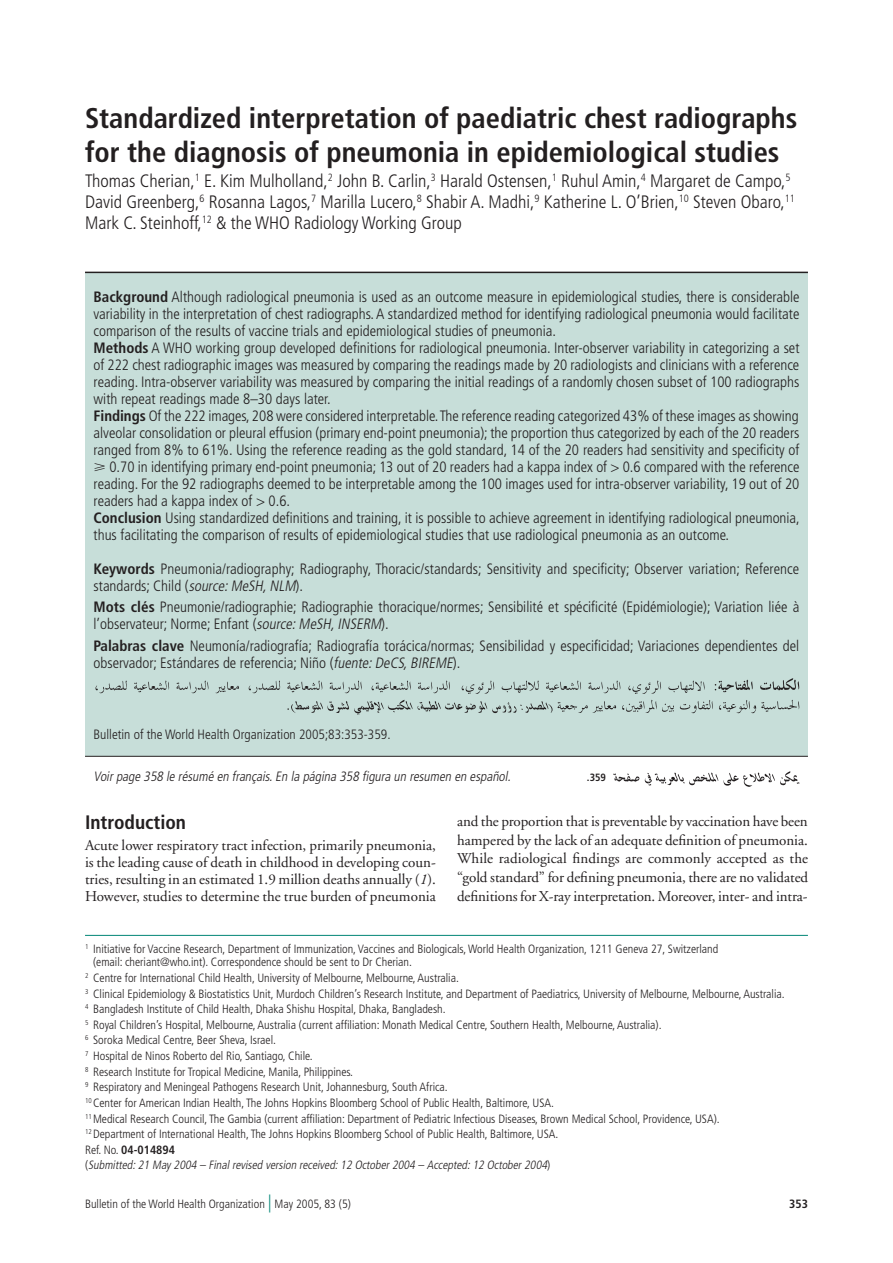
<style>
.page{position:relative;width:893px;height:1263px;background:#fff}
.page>*{position:absolute;margin:0;border:0;box-sizing:border-box;transform-origin:0 0}
.t1{font:700 condensed 28.5px/33.9px "Frutiger";color:#231f20}
.t2{font:700 condensed 19.5px "Frutiger";color:#231f20}
.t3{font:300 condensed 18px/21px "Frutiger";color:#231f20}
.t4{font:300 condensed 15px/17px "Frutiger";color:#231f20}
.t5{font:15px/18.8px "Adobe Garamond";letter-spacing:-.01em;color:#231f20;text-align:justify}
.t6{font:italic 300 condensed 13.5px "Frutiger";color:#231f20}
.t7{font:300 condensed 13.5px "Frutiger";color:#231f20}
.t8{font:300 condensed 12px/15.6px "Frutiger";color:#231f20}
.t9{font:700 condensed 12px "Frutiger";color:#231f20}
.t10{font:700 condensed 10.5px "Frutiger";color:#231f20}
.s1{font-weight:700}
.s2{font-style:italic}
.s3{font-size:18px;color:#008575}
</style>
<div class="page">
<div style="left:85px;top:272px;width:723px;height:484px;background:#c7ded9"></div>
<hr style="left:85px;top:272px;width:723px;height:1px;background:#231f20">
<hr style="left:85px;top:756px;width:723px;height:1px;background:#231f20">
<svg style="left:724px;top:771px;width:75px;height:16px"></svg>
<svg style="left:645px;top:772px;width:73px;height:14px"></svg>
<svg style="left:613px;top:773px;width:26px;height:9px"></svg>
<hr style="left:85px;top:935px;width:723px;height:1px;background:#008575">
<svg style="left:760px;top:678px;width:39px;height:12px"></svg>
<svg style="left:715px;top:680px;width:38px;height:12px"></svg>
<svg style="left:668px;top:680px;width:37px;height:13px"></svg>
<svg style="left:628px;top:680px;width:33px;height:14px"></svg>
<svg style="left:588px;top:680px;width:32px;height:13px"></svg>
<svg style="left:546px;top:680px;width:35px;height:12px"></svg>
<svg style="left:502px;top:680px;width:37px;height:13px"></svg>
<svg style="left:462px;top:680px;width:32px;height:14px"></svg>
<svg style="left:418px;top:680px;width:32px;height:13px"></svg>
<svg style="left:372px;top:680px;width:39px;height:12px"></svg>
<svg style="left:330px;top:680px;width:32px;height:13px"></svg>
<svg style="left:287px;top:680px;width:35px;height:12px"></svg>
<svg style="left:249px;top:680px;width:31px;height:13px"></svg>
<svg style="left:215px;top:681px;width:24px;height:12px"></svg>
<svg style="left:176px;top:680px;width:32px;height:13px"></svg>
<svg style="left:134px;top:680px;width:35px;height:12px"></svg>
<svg style="left:96px;top:680px;width:31px;height:13px"></svg>
<svg style="left:719px;top:700px;width:80px;height:13px"></svg>
<svg style="left:680px;top:700px;width:33px;height:13px"></svg>
<svg style="left:622px;top:700px;width:52px;height:13px"></svg>
<svg style="left:287px;top:700px;width:329px;height:15px"></svg>
<h1 class="t1" style="left:85px;top:101px;width:714px">Standardized interpretation of paediatric chest radiographs for the diagnosis of pneumonia in epidemiological studies</h1>
<p class="t3" style="left:85px;top:171px;width:711px">Thomas Cherian,<sup>1</sup> E. Kim Mulholland,<sup>2</sup> John B. Carlin,<sup>3</sup> Harald Ostensen,<sup>1</sup> Ruhul Amin,<sup>4</sup> Margaret de Campo,<sup>5<br></sup>David Greenberg,<sup>6</sup> Rosanna Lagos,<sup>7</sup> Marilla Lucero,<sup>8</sup> Shabir A. Madhi,<sup>9</sup> Katherine L. O’Brien,<sup>10</sup> Steven Obaro,<sup>11<br></sup>Mark C. Steinhoff,<sup>12</sup> &amp; the WHO Radiology Working Group</p>
<p class="t4" style="left:94px;top:288px;width:707px"><span class="s1">Background</span> Although radiological pneumonia is used as an outcome measure in epidemiological studies, there is considerable</p>
<p class="t4" style="left:94px;top:305px;width:707px">variability in the interpretation of chest radiographs. A standardized method for identifying radiological pneumonia would facilitate</p>
<p class="t4" style="left:94px;top:322px;width:464px">comparison of the results of vaccine trials and epidemiological studies of pneumonia.</p>
<p class="t4" style="left:94px;top:339px;width:707px"><span class="s1">Methods</span> A WHO working group developed definitions for radiological pneumonia. Inter-observer variability in categorizing a set</p>
<p class="t4" style="left:94px;top:356px;width:707px">of 222 chest radiographic images was measured by comparing the readings made by 20 radiologists and clinicians with a reference</p>
<p class="t4" style="left:94px;top:373px;width:707px">reading. Intra-observer variability was measured by comparing the initial readings of a randomly chosen subset of 100 radiographs</p>
<p class="t4" style="left:94px;top:390px;width:239px">with repeat readings made 8–30 days later.</p>
<p class="t4" style="left:94px;top:407px;width:707px"><span class="s1">Findings</span> Of the 222 images, 208 were considered interpretable. The reference reading categorized 43% of these images as showing</p>
<p class="t4" style="left:94px;top:424px;width:707px">alveolar consolidation or pleural effusion (primary end-point pneumonia); the proportion thus categorized by each of the 20 readers</p>
<p class="t4" style="left:94px;top:441px;width:707px">ranged from 8% to 61%. Using the reference reading as the gold standard, 14 of the 20 readers had sensitivity and specificity of</p>
<p class="t4" style="left:109px;top:458px;width:692px">0.70 in identifying primary end-point pneumonia; 13 out of 20 readers had a kappa index of &gt; 0.6 compared with the reference</p>
<p class="t4" style="left:94px;top:475px;width:707px">reading. For the 92 radiographs deemed to be interpretable among the 100 images used for intra-observer variability, 19 out of 20</p>
<p class="t4" style="left:94px;top:492px;width:198px">readers had a kappa index of &gt; 0.6.</p>
<p class="t4" style="left:94px;top:509px;width:708px"><span class="s1">Conclusion</span> Using standardized definitions and training, it is possible to achieve agreement in identifying radiological pneumonia,</p>
<p class="t4" style="left:94px;top:526px;width:637px">thus facilitating the comparison of results of epidemiological studies that use radiological pneumonia as an outcome.</p>
<p class="t4" style="left:94px;top:561px;width:707px"><span class="s1">Keywords</span> Pneumonia/radiography; Radiography, Thoracic/standards; Sensitivity and specificity; Observer variation; Reference standards; Child (<span class="s2">source:MeSH,NLM</span>).</p>
<p class="t4" style="left:94px;top:599px;width:707px"><span class="s1">Mots clés</span> Pneumonie/radiographie; Radiographie thoracique/normes; Sensibilité et spécificité (Epidémiologie); Variation liée à l’observateur; Norme; Enfant (<span class="s2">source:MeSH,INSERM</span>).</p>
<p class="t4" style="left:94px;top:637px;width:707px"><span class="s1">Palabras clave</span> Neumonía/radiografía; Radiografía torácica/normas; Sensibilidad y especificidad; Variaciones dependientes del observador; Estándares de referencia; Niño (<span class="s2">fuente:DeCS,BIREME</span>).</p>
<p class="t7" style="left:94px;top:726px;width:299px">Bulletin of the World Health Organization 2005;83:353-359.</p>
<p class="t6" style="left:94px;top:769px;width:422px">Voirpage 358 le résumé en français.En la página 358 figura un resumen en español.</p>
<p class="t10" style="left:587px;top:771px;width:21px">.359</p>
<h2 class="t2" style="left:85px;top:811px;width:102px">Introduction</h2>
<p class="t5" style="left:85px;top:838px;width:352px;line-height:16.8px">Acute lower respiratory tract infection, primarily pneumonia, is the leading cause of death in childhood in developing coun&shy;tries, resulting in an estimated 1.9 million deaths annually (<span class="s2">1</span>).<br>However, studies to determine the true burden of pneumonia</p>
<p class="t5" style="left:457px;top:812px;width:353px">and the proportion that is preventable by vaccination have been hampered by the lack of an adequate definition of pneumonia.<br>While radiological findings are commonly accepted as the “gold standard” for defining pneumonia, there are no validated definitions for X-ray interpretation. Moreover, inter- and intra-</p>
<p class="t8" style="left:93px;top:942px;width:627px;line-height:13.5px;text-indent:-8px"><sup>1</sup> Initiative for Vaccine Research, Department of Immunization, Vaccines and Biologicals, World Health Organization, 1211 Geneva 27, Switzerland (email: cheriant@who.int). Correspondence should be sent to Dr Cherian.</p>
<p class="t8" style="left:85px;top:970px;width:701px"><sup>2</sup> Centre for International Child Health, University of Melbourne, Melbourne, Australia.<br><sup>3</sup> Clinical Epidemiology &amp; Biostatistics Unit, Murdoch Children’s Research Institute, and Department of Paediatrics, University of Melbourne, Melbourne, Australia.<br><sup>4</sup> Bangladesh Institute of Child Health, Dhaka Shishu Hospital, Dhaka, Bangladesh.<br><sup>5</sup> Royal Children’s Hospital, Melbourne, Australia (current affiliation: Monath Medical Centre, Southern Health, Melbourne, Australia).<br><sup>6</sup> Soroka Medical Centre, Beer Sheva, Israel.<br><sup>7</sup> Hospital de Ninos Roberto del Rio, Santiago, Chile.<br><sup>8</sup> Research Institute for Tropical Medicine, Manila, Philippines.<br><sup>9</sup> Respiratory and Meningeal Pathogens Research Unit, Johannesburg, South Africa.<br><sup>10</sup> Center for American Indian Health, The Johns Hopkins Bloomberg School of Public Health, Baltimore, USA.<br><sup>11</sup> Medical Research Council, The Gambia (current affiliation: Department of Pediatric Infectious Diseases, Brown Medical School, Providence, USA).<br><sup>12</sup> Department of International Health, The Johns Hopkins Bloomberg School of Public Health, Baltimore, USA.<br>Ref. No. <span class="s1">04-014894<br></span>( <span class="s2">Submitted:21 May2004 – Finalrevised version received:12 October2004 – Accepted:12 October2004</span>)</p>
<p class="t8" style="left:85px;top:1196px;width:267px">Bulletin of the World Health Organization <span class="s3">|</span> May 2005, 83 (5)</p>
<p class="t9" style="left:789px;top:1197px;width:20px">353</p>
</div>
